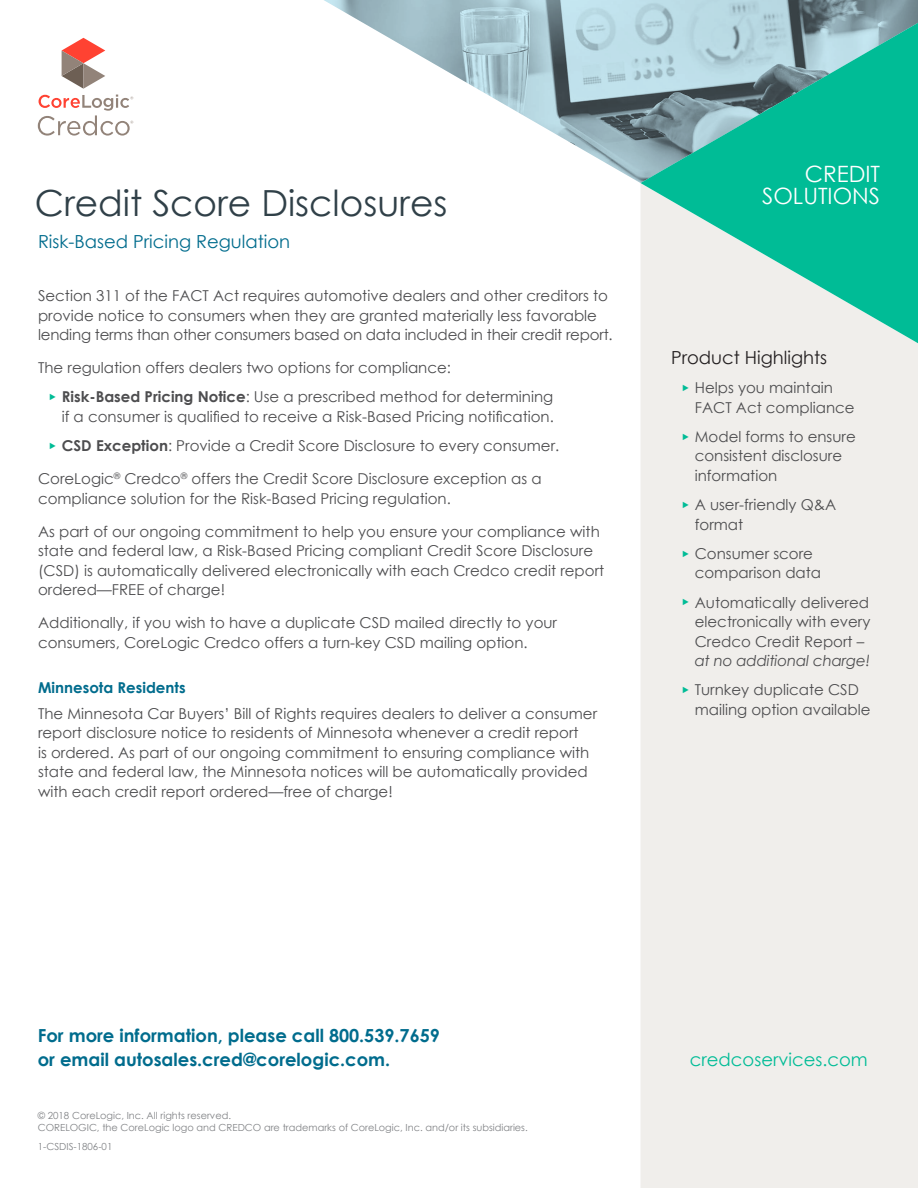
<style>
.page{position:relative;width:918px;height:1188px;background:#fff}
.page>*{position:absolute;margin:0;border:0;box-sizing:border-box;transform-origin:0 0}
.Headline_DS{font:36px "Century Gothic";color:#304048}
.Cover_Title{font:22.5px/22.5px "Century Gothic";color:#fff;text-align:right}
.MORE_INFO_single_sid{font:700 18px/24px "Century Gothic";color:#006c8d}
.Subtitle_DS{font:18px "Century Gothic";color:#006c8d}
.MORE_INFO_single_sid-2{font:18px "Century Gothic";color:#00bc96}
.Subtitle_DS-2{font:18px "Century Gothic";color:#231f20}
.Body_Text{font:15px/19.5px "Century Gothic";color:#4d4d4f}
.t1{font:700 15px "Century Gothic";color:#006c8d}
.trademark_info{font:9.75px/12px "Century Gothic";color:#808285}
.doc_number_single_si{font:9.75px "Century Gothic";color:#808285}
.s1{font-family:"Arial";font-size:9px;color:#00bc96}
.s2{font-weight:700}
.s3{font-style:italic}
</style>
<div class="page">
<div style="left:641px;top:351px;width:277px;height:837px;background:#f0eeeb"></div>
<svg style="left:641px;top:183px;width:277px;height:168px;background:#7dd6c2"></svg>
<svg style="left:62px;top:38px;width:43px;height:51px"></svg>
<svg style="left:38px;top:95px;width:95px;height:41px"></svg>
<svg style="left:324px;top:0;width:594px;height:183px"></svg>
<p class="Headline_DS" style="left:35px;top:178px;width:414px">Credit Score Disclosures</p>
<p class="Subtitle_DS" style="left:38px;top:229px;width:254px">Risk-Based Pricing Regulation</p>
<p class="Body_Text" style="left:38px;top:286px;width:576px">Section 311 of the FACT Act requires automotive dealers and other creditors to provide notice to consumers when they are granted materially less favorable lending terms than other consumers based on data included in their credit report.</p>
<p class="Body_Text" style="left:38px;top:358px;width:415px">The regulation offers dealers two options for compliance:</p>
<p class="Body_Text" style="left:49px;top:387px;width:507px;text-align:right"><span class="s1">►</span> <span class="s2">Risk-Based Pricing Notice</span>: Use a prescribed method for determining if a consumer is qualified to receive a Risk-Based Pricing notification.</p>
<p class="Body_Text" style="left:49px;top:436px;width:512px"><span class="s1">►</span> <span class="s2">CSD Exception</span>: Provide a Credit Score Disclosure to every consumer.</p>
<p class="Body_Text" style="left:38px;top:469px;width:505px">CoreLogic<sup>®</sup> Credco<sup>®</sup> offers the Credit Score Disclosure exception as a compliance solution for the Risk-Based Pricing regulation.</p>
<p class="Body_Text" style="left:38px;top:521px;width:568px">As part of our ongoing commitment to help you ensure your compliance with state and federal law, a Risk-Based Pricing compliant Credit Score Disclosure (CSD) is automatically delivered electronically with each Credco credit report ordered—FREE of charge!</p>
<p class="Body_Text" style="left:38px;top:613px;width:521px">Additionally, if you wish to have a duplicate CSD mailed directly to your consumers, CoreLogic Credco offers a turn-key CSD mailing option.</p>
<h2 class="t1" style="left:38px;top:676px;width:149px">Minnesota Residents</h2>
<p class="Body_Text" style="left:38px;top:704px;width:561px">The Minnesota Car Buyers’ Bill of Rights requires dealers to deliver a consumer report disclosure notice to residents of Minnesota whenever a credit report<br>is ordered. As part of our ongoing commitment to ensuring compliance with state and federal law, the Minnesota notices will be automatically provided with each credit report ordered—free of charge!</p>
<p class="Cover_Title" style="left:762px;top:162px;width:119px">CREDIT<br>SOLUTIONS</p>
<p class="Subtitle_DS-2" style="left:671px;top:345px;width:158px">Product Highlights</p>
<p class="Body_Text" style="left:695px;top:378px;width:161px;text-indent:-13px"><span class="s1">►</span> Helps you maintain<br>FACT Act compliance</p>
<p class="Body_Text" style="left:695px;top:426px;width:163px;text-indent:-13px"><span class="s1">►</span> Model forms to ensure consistent disclosure information</p>
<p class="Body_Text" style="left:695px;top:495px;width:143px;text-indent:-13px"><span class="s1">►</span> A user-friendly Q&amp;A format</p>
<p class="Body_Text" style="left:695px;top:543px;width:128px;text-indent:-13px"><span class="s1">►</span> Consumer score comparison data</p>
<p class="Body_Text" style="left:695px;top:592px;width:177px;text-indent:-13px"><span class="s1">►</span> Automatically delivered electronically with every<br>Credco Credit Report – <span class="s3">at no additional charge!</span></p>
<p class="Body_Text" style="left:695px;top:680px;width:177px;text-indent:-13px"><span class="s1">►</span> Turnkey duplicate CSD mailing option available</p>
<p class="MORE_INFO_single_sid" style="left:38px;top:1023px;width:404px">For more information, please call 800.539.7659 or email autosales.cred@corelogic.com.</p>
<p class="trademark_info" style="left:38px;top:1109px;width:492px">© 2018 CoreLogic, Inc. All rights reserved.<br>CORELOGIC, the CoreLogic logo and CREDCO are trademarks of CoreLogic, Inc. and/or its subsidiaries.</p>
<p class="doc_number_single_si" style="left:38px;top:1140px;width:76px">1-CSDIS-1806-01</p>
<p class="MORE_INFO_single_sid-2" style="left:690px;top:1047px;width:179px">credcoservices.com</p>
</div>
